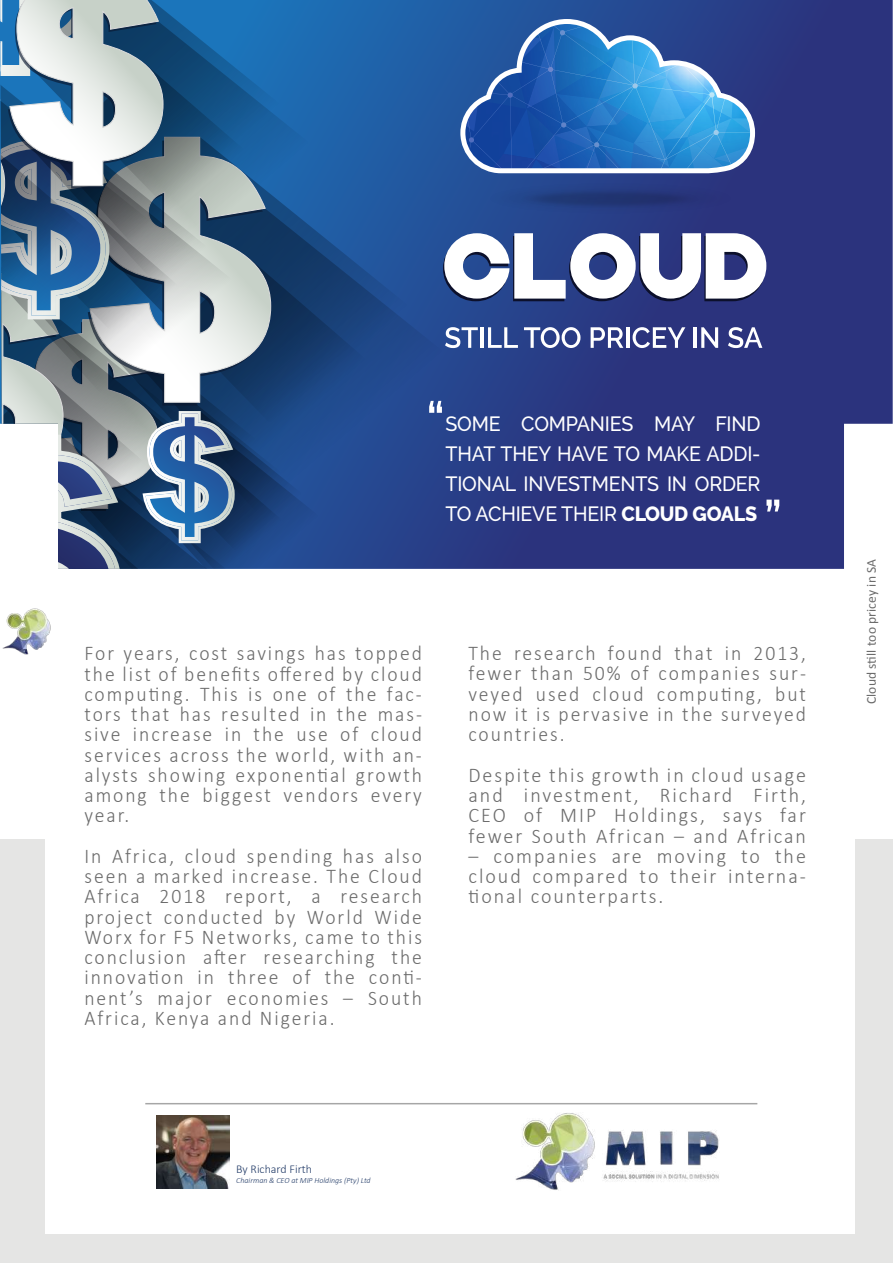
<style>
.page{position:relative;width:893px;height:1263px;background:#fff}
.page>*{position:absolute;margin:0;border:0;box-sizing:border-box;transform-origin:0 0}
.t1{font:300 21px/20.2px "Calibri";letter-spacing:.1em;color:#6b6b6b;text-align:justify;scale:.94 1}
.t2{font:300 21px/20.2px "Calibri";letter-spacing:.1em;color:#6b6b6b;text-align:justify;scale:.96 1}
.t3{font:500 20.55px/30px "Raleway";letter-spacing:-.01em;color:#fff;text-align:justify;scale:.96 1}
.t4{font:13.5px "Calibri";letter-spacing:.01em;color:#6b6b6b}
.t5{font:300 12px "Calibri";color:#223b67}
.t6{font:italic 300 7.95px "Calibri";color:#223b67}
.s1{font-weight:800}
</style>
<div class="page">
<div style="left:0;top:839px;width:893px;height:424px;background:#e5e5e4"></div>
<div style="left:46px;top:38px;width:809px;height:1195px;background:#fff"></div>
<hr style="left:145px;top:1103px;width:612px;height:1px;background:#6b6b6b">
<img style="left:515px;top:1113px;width:204px;height:77px">
<img style="left:3px;top:608px;width:48px;height:47px">
<img style="left:157px;top:1115px;width:73px;height:74px">
<svg style="left:342px;top:0;width:551px;height:569px;background:#334288"></svg>
<svg style="left:342px;top:156px;width:149px;height:412px;background:#27428b"></svg>
<svg style="left:342px;top:137px;width:105px;height:334px;background:#224e95"></svg>
<svg style="left:342px;top:0;width:8px;height:326px;background:#1e5b9f"></svg>
<svg style="left:0;top:0;width:342px;height:569px;background:#6382a2"></svg>
<svg style="left:458px;top:17px;width:299px;height:159px;background:#3874b9"></svg>
<svg style="left:429px;top:401px;width:13px;height:12px"></svg>
<svg style="left:766px;top:500px;width:13px;height:11px"></svg>
<svg style="left:443px;top:233px;width:323px;height:68px"></svg>
<svg style="left:445px;top:327px;width:33px;height:21px"></svg>
<hr style="left:480px;top:327px;width:4px;height:21px;background:#fff">
<svg style="left:488px;top:327px;width:30px;height:21px"></svg>
<svg style="left:524px;top:327px;width:56px;height:21px"></svg>
<svg style="left:591px;top:327px;width:32px;height:21px"></svg>
<hr style="left:626px;top:327px;width:3px;height:21px;background:#fff">
<svg style="left:633px;top:327px;width:52px;height:21px"></svg>
<hr style="left:694px;top:327px;width:3px;height:21px;background:#fff">
<svg style="left:701px;top:327px;width:17px;height:21px"></svg>
<svg style="left:728px;top:327px;width:34px;height:21px"></svg>
<img style="left:465px;top:176px;width:286px;height:47px">
<img style="left:507px;top:187px;width:202px;height:26px">
<p class="t3" style="left:446px;top:408px;width:330px">SOME COMPANIES MAY FIND THAT THEY HAVE TO MAKE ADDI-TIONAL INVESTMENTS IN ORDER TO ACHIEVE THEIR <span class="s1">CLOUD GOALS</span></p>
<p class="t1" style="left:84px;top:643px;width:361px">For years, cost savings has topped the list of benefits offered by cloud computing. This is one of the fac&shy;tors that has resulted in the mas&shy;sive increase in the use of cloud services across the world, with an&shy;alysts showing exponential growth among the biggest vendors every year.</p>
<p class="t1" style="left:84px;top:845px;width:361px">In Africa, cloud spending has also seen a marked increase. The Cloud Africa 2018 report, a research project conducted by World Wide Worx for F5 Networks, came to this conclusion after researching the innovation in three of the conti&shy;nent’s major economies – South Africa, Kenya and Nigeria.</p>
<p class="t1" style="left:468px;top:643px;width:361px">The research found that in 2013, fewer than 50% of companies sur&shy;veyed used cloud computing, but now it is pervasive in the surveyed countries.</p>
<p class="t2" style="left:468px;top:764px;width:353px">Despite this growth in cloud usage and investment, Richard Firth, CEO of MIP Holdings, says far fewer South African – and African</p>
<p class="t2" style="left:468px;top:845px;width:353px">– companies are moving to the cloud compared to their interna&shy;tional counterparts.</p>
<p class="t5" style="left:236px;top:1161px;width:77px">By Richard Firth</p>
<p class="t6" style="left:236px;top:1175px;width:136px">Chairman &amp; CEO at MIP Holdings (Pty) Ltd</p>
<p class="t4" style="left:862px;top:704px;width:147px;rotate:-90deg">Cloud still too pricey in SA</p>
</div>
